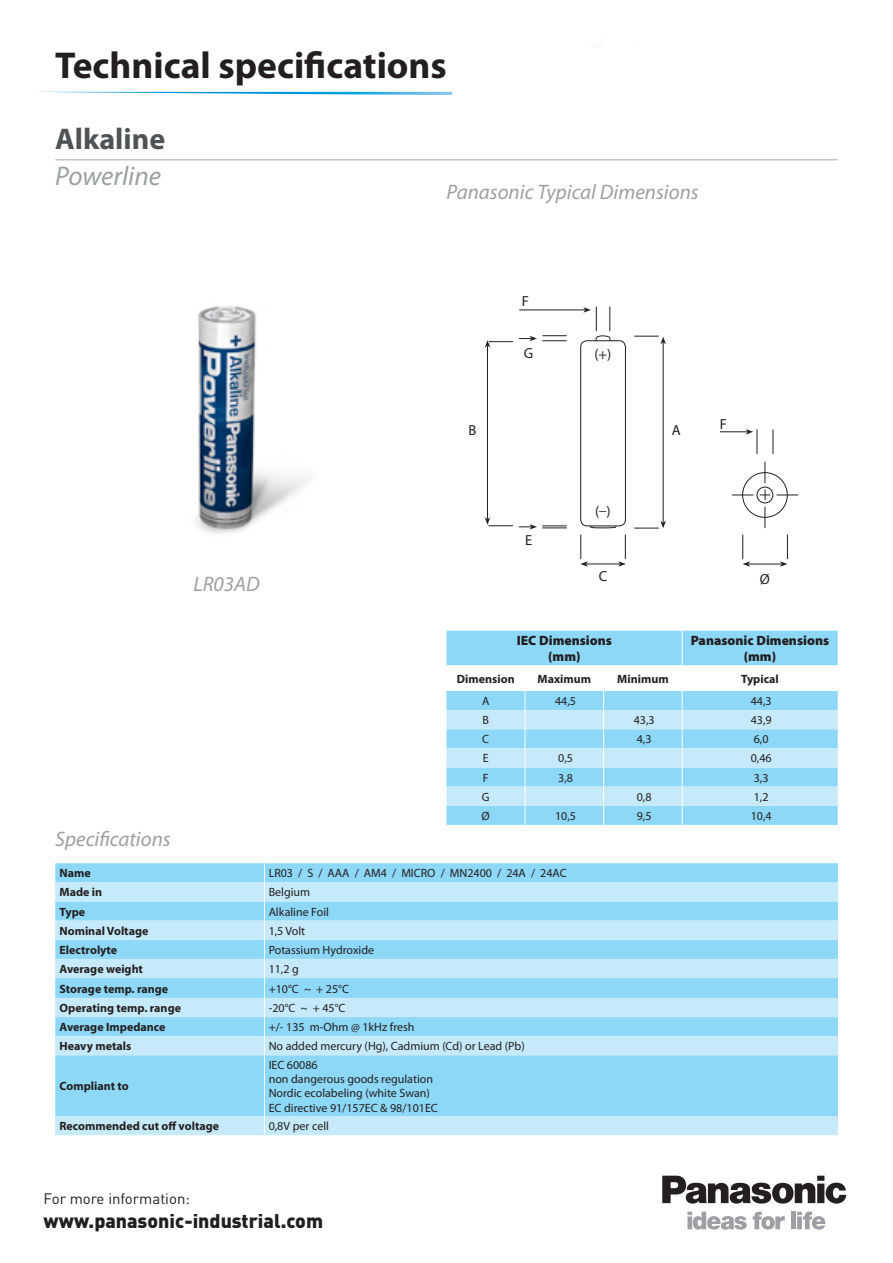
<style>
.page{position:relative;width:893px;height:1263px;background:#fff}
.page>*{position:absolute;margin:0;border:0;box-sizing:border-box;transform-origin:0 0}
.GROS_TITRE{font:700 37.5px "Myriad Pro";color:#231f20}
.GROS_TITRE-2{font:700 30px "Myriad Pro";color:#505356}
.PETIT_TITRE{font:italic 27px "Myriad Pro";color:#9ba0a3}
.PETIT_TITRE-2{font:italic 21px "Myriad Pro";color:#9ba0a3}
.PETIT_TITRE-3{font:italic 21px "Myriad Pro";color:#9d9fa2}
.t1{font:900 19.5px "DIN";color:#231f20}
.t2{font:15px "DIN";color:#231f20}
.t3{font:14.55px "Myriad Pro";color:#231f20}
.t4{font:900 13.5px/16.2px "Myriad Pro";color:#231f20;text-align:center}
.t5{font:12px "Myriad Pro";color:#231f20}
.t6{font:700 12px "Myriad Pro";color:#231f20}
</style>
<div class="page">
<hr style="left:55px;top:159px;width:783px;height:1px;background:#a8a9ad">
<svg style="left:36px;top:46px;width:556px;height:49px"></svg>
<div style="left:452px;top:48px;width:198px;height:101px;background:#fff"></div>
<div style="left:446px;top:631px;width:392px;height:34px;background:#8dd7f7"></div>
<hr style="left:682px;top:631px;width:1px;height:34px;background:#fff">
<svg style="left:446px;top:665px;width:392px;height:160px"></svg>
<div style="left:55px;top:863px;width:783px;height:19px;background:#8dd7f7"></div>
<svg style="left:55px;top:882px;width:783px;height:253px;background:#afe2f8"></svg>
<div style="left:55px;top:1055px;width:783px;height:61px;background:#8dd7f7"></div>
<svg style="left:264px;top:863px;width:1px;height:192px"></svg>
<hr style="left:264px;top:1055px;width:1px;height:61px;background:#fff">
<svg style="left:264px;top:1116px;width:1px;height:19px"></svg>
<hr style="left:586px;top:564px;width:34px;height:1px;background:#231f20">
<svg style="left:580px;top:535px;width:8px;height:32px"></svg>
<svg style="left:618px;top:535px;width:8px;height:32px"></svg>
<hr style="left:519px;top:310px;width:66px;height:1px;background:#231f20">
<hr style="left:663px;top:342px;width:1px;height:181px;background:#231f20">
<hr style="left:487px;top:346px;width:1px;height:173px;background:#231f20">
<svg style="left:485px;top:340px;width:28px;height:8px"></svg>
<svg style="left:634px;top:521px;width:32px;height:8px"></svg>
<svg style="left:634px;top:336px;width:32px;height:8px"></svg>
<svg style="left:485px;top:517px;width:28px;height:9px"></svg>
<svg style="left:519px;top:524px;width:48px;height:6px"></svg>
<svg style="left:519px;top:335px;width:48px;height:6px"></svg>
<svg style="left:760px;top:489px;width:10px;height:11px"></svg>
<svg style="left:720px;top:429px;width:38px;height:25px"></svg>
<svg style="left:773px;top:429px;width:1px;height:25px"></svg>
<hr style="left:748px;top:564px;width:34px;height:1px;background:#231f20">
<svg style="left:742px;top:535px;width:8px;height:32px"></svg>
<svg style="left:780px;top:535px;width:8px;height:32px"></svg>
<div style="left:580px;top:340px;width:46px;height:186px;border:1px solid #231f20;border-radius:6px"></div>
<svg style="left:583px;top:307px;width:28px;height:34px"></svg>
<svg style="left:590px;top:526px;width:26px;height:2px"></svg>
<div style="left:742px;top:472px;width:45px;height:45px;border:1px solid #231f20;border-radius:50%"></div>
<div style="left:757px;top:487px;width:16px;height:16px;border:1px solid #231f20;border-radius:50%"></div>
<svg style="left:777px;top:495px;width:21px;height:1px"></svg>
<svg style="left:732px;top:495px;width:21px;height:1px"></svg>
<svg style="left:765px;top:462px;width:1px;height:21px"></svg>
<svg style="left:765px;top:507px;width:1px;height:21px"></svg>
<svg style="left:687px;top:1212px;width:60px;height:17px"></svg>
<svg style="left:753px;top:1212px;width:32px;height:17px"></svg>
<div style="left:791px;top:1212px;width:5px;height:17px;background:#9d9fa2"></div>
<svg style="left:797px;top:1212px;width:28px;height:17px"></svg>
<svg style="left:662px;top:1176px;width:184px;height:27px"></svg>
<img style="left:196px;top:306px;width:114px;height:228px">
<p class="GROS_TITRE" style="left:55px;top:41px;width:393px">Technical specifications</p>
<p class="GROS_TITRE-2" style="left:55px;top:119px;width:111px">Alkaline</p>
<p class="PETIT_TITRE" style="left:55px;top:159px;width:107px">Powerline</p>
<p class="PETIT_TITRE-3" style="left:193px;top:571px;width:68px">LR03AD</p>
<p class="PETIT_TITRE-2" style="left:55px;top:826px;width:117px">Specifications</p>
<p class="PETIT_TITRE-2" style="left:446px;top:179px;width:254px">Panasonic Typical Dimensions</p>
<p class="t3" style="left:469px;top:421px;width:9px">B</p>
<p class="t3" style="left:522px;top:292px;width:9px">F</p>
<p class="t3" style="left:524px;top:344px;width:11px">G</p>
<p class="t3" style="left:525px;top:531px;width:9px">E</p>
<p class="t3" style="left:594px;top:345px;width:18px">(+)</p>
<p class="t3" style="left:595px;top:502px;width:17px">(_)</p>
<p class="t3" style="left:599px;top:567px;width:10px">C</p>
<p class="t3" style="left:672px;top:421px;width:10px">A</p>
<p class="t3" style="left:720px;top:415px;width:9px">F</p>
<p class="t3" style="left:760px;top:570px;width:12px">Ø</p>
<p class="t4" style="left:517px;top:632px;width:97px">IEC Dimensions (mm)</p>
<p class="t4" style="left:691px;top:632px;width:140px">Panasonic Dimensions</p>
<p class="t4" style="left:744px;top:648px;width:34px">(mm)</p>
<p class="t6" style="left:457px;top:671px;width:59px">Dimension</p>
<p class="t6" style="left:537px;top:671px;width:55px">Maximum</p>
<p class="t6" style="left:617px;top:671px;width:53px">Minimum</p>
<p class="t6" style="left:741px;top:671px;width:39px">Typical</p>
<p class="t5" style="left:482px;top:694px;width:9px">A</p>
<p class="t5" style="left:555px;top:694px;width:22px">44,5</p>
<p class="t5" style="left:751px;top:694px;width:22px">44,3</p>
<p class="t5" style="left:482px;top:713px;width:8px">B</p>
<p class="t5" style="left:634px;top:713px;width:22px">43,3</p>
<p class="t5" style="left:751px;top:713px;width:22px">43,9</p>
<p class="t5" style="left:482px;top:732px;width:8px">C</p>
<p class="t5" style="left:637px;top:732px;width:16px">4,3</p>
<p class="t5" style="left:754px;top:732px;width:16px">6,0</p>
<p class="t5" style="left:483px;top:751px;width:7px">E</p>
<p class="t5" style="left:558px;top:751px;width:16px">0,5</p>
<p class="t5" style="left:751px;top:751px;width:22px">0,46</p>
<p class="t5" style="left:483px;top:770px;width:7px">F</p>
<p class="t5" style="left:558px;top:770px;width:16px">3,8</p>
<p class="t5" style="left:754px;top:770px;width:16px">3,3</p>
<p class="t5" style="left:482px;top:789px;width:9px">G</p>
<p class="t5" style="left:637px;top:789px;width:16px">0,8</p>
<p class="t5" style="left:754px;top:789px;width:16px">1,2</p>
<p class="t5" style="left:482px;top:808px;width:10px">Ø</p>
<p class="t5" style="left:555px;top:808px;width:22px">10,5</p>
<p class="t5" style="left:637px;top:808px;width:16px">9,5</p>
<p class="t5" style="left:751px;top:808px;width:22px">10,4</p>
<p class="t3" style="left:533px;top:673px;width:11px">G</p>
<p class="t3" style="left:478px;top:765px;width:9px">B</p>
<p class="t6" style="left:60px;top:865px;width:33px">Name</p>
<p class="t5" style="left:269px;top:866px;width:300px">LR03 / S / AAA / AM4 / MICRO / MN2400 / 24A / 24AC</p>
<p class="t6" style="left:60px;top:884px;width:44px">Made in</p>
<p class="t5" style="left:269px;top:885px;width:43px">Belgium</p>
<p class="t6" style="left:60px;top:904px;width:27px">Type</p>
<p class="t5" style="left:269px;top:904px;width:62px">Alkaline Foil</p>
<p class="t6" style="left:60px;top:923px;width:90px">Nominal Voltage</p>
<p class="t5" style="left:269px;top:923px;width:38px">1,5 Volt</p>
<p class="t6" style="left:60px;top:942px;width:59px">Electrolyte</p>
<p class="t5" style="left:269px;top:942px;width:107px">Potassium Hydroxide</p>
<p class="t6" style="left:60px;top:961px;width:85px">Average weight</p>
<p class="t5" style="left:269px;top:961px;width:32px">11,2 g</p>
<p class="t6" style="left:60px;top:981px;width:110px">Storage temp. range</p>
<p class="t5" style="left:269px;top:981px;width:82px">+10°C ~ + 25°C</p>
<p class="t6" style="left:60px;top:1000px;width:123px">Operating temp. range</p>
<p class="t5" style="left:269px;top:1000px;width:78px">-20°C ~ + 45°C</p>
<p class="t6" style="left:60px;top:1019px;width:108px">Average Impedance</p>
<p class="t5" style="left:269px;top:1020px;width:147px">+/- 135 m-Ohm @ 1kHz fresh</p>
<p class="t6" style="left:60px;top:1038px;width:73px">Heavy metals</p>
<p class="t5" style="left:269px;top:1039px;width:258px">No added mercury (Hg), Cadmium (Cd) or Lead (Pb)</p>
<p class="t6" style="left:60px;top:1078px;width:71px">Compliant to</p>
<p class="t5" style="left:269px;top:1057px;width:51px">IEC 60086</p>
<p class="t5" style="left:269px;top:1071px;width:166px">non dangerous goods regulation</p>
<p class="t5" style="left:269px;top:1086px;width:163px">Nordic ecolabeling (white Swan)</p>
<p class="t5" style="left:269px;top:1100px;width:171px">EC directive 91/157EC &amp; 98/101EC</p>
<p class="t6" style="left:60px;top:1118px;width:161px">Recommended cut off voltage</p>
<p class="t5" style="left:269px;top:1119px;width:62px">0,8V per cell</p>
<p class="t2" style="left:44px;top:1189px;width:148px">For more information:</p>
<p class="t1" style="left:44px;top:1208px;width:281px">www.panasonic-industrial.com</p>
</div>
